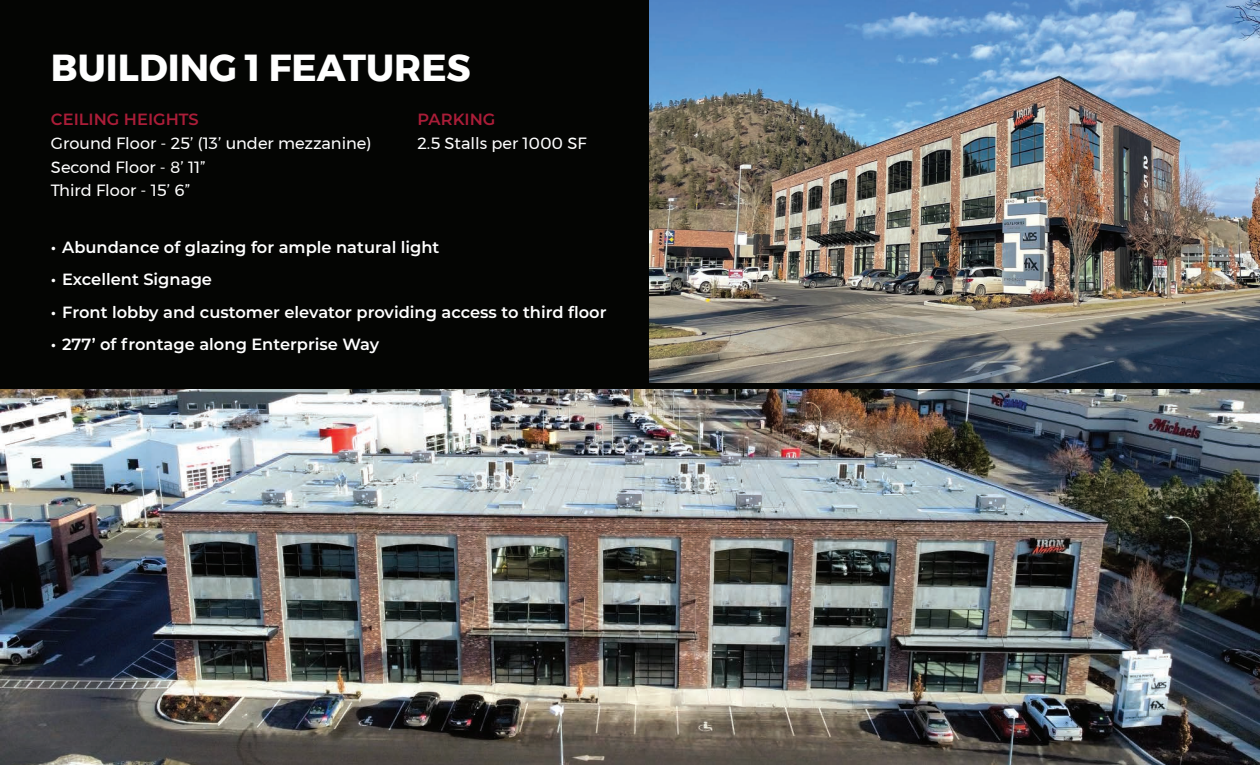
<style>
.page{position:relative;width:1260px;height:765px;background:#040503}
.page>*{position:absolute;margin:0;border:0;box-sizing:border-box;transform-origin:0 0}
.t1{font:700 37.5px "Montserrat";color:#fff}
.t2{font:600 16.25px "Montserrat";color:#fff}
.t3{font:16.25px/23.8px "Montserrat";color:#fff}
.t4{font:600 16.25px "Montserrat";color:#aa1d38}
</style>
<div class="page">
<img style="left:650px;top:0;width:610px;height:382px">
<img style="left:0;top:390px;width:1260px;height:375px">
<h1 class="t1" style="left:51px;top:38px;width:421px">BUILDING 1 FEATURES</h1>
<p class="t4" style="left:51px;top:108px;width:149px">CEILING HEIGHTS</p>
<p class="t3" style="left:51px;top:131px;width:322px">Ground Floor - 25’ (13’ under mezzanine)<br>Second Floor - 8’ 11”<br>Third Floor - 15’ 6”</p>
<p class="t4" style="left:418px;top:108px;width:79px">PARKING</p>
<p class="t3" style="left:418px;top:131px;width:171px">2.5 Stalls per 1000 SF</p>
<p class="t2" style="left:51px;top:235px;width:390px">• Abundance of glazing for ample natural light</p>
<p class="t2" style="left:51px;top:268px;width:163px">• Excellent Signage</p>
<p class="t2" style="left:51px;top:300px;width:557px">• Front lobby and customer elevator providing access to third floor</p>
<p class="t2" style="left:51px;top:333px;width:330px">• 277’ of frontage along Enterprise Way</p>
</div>
